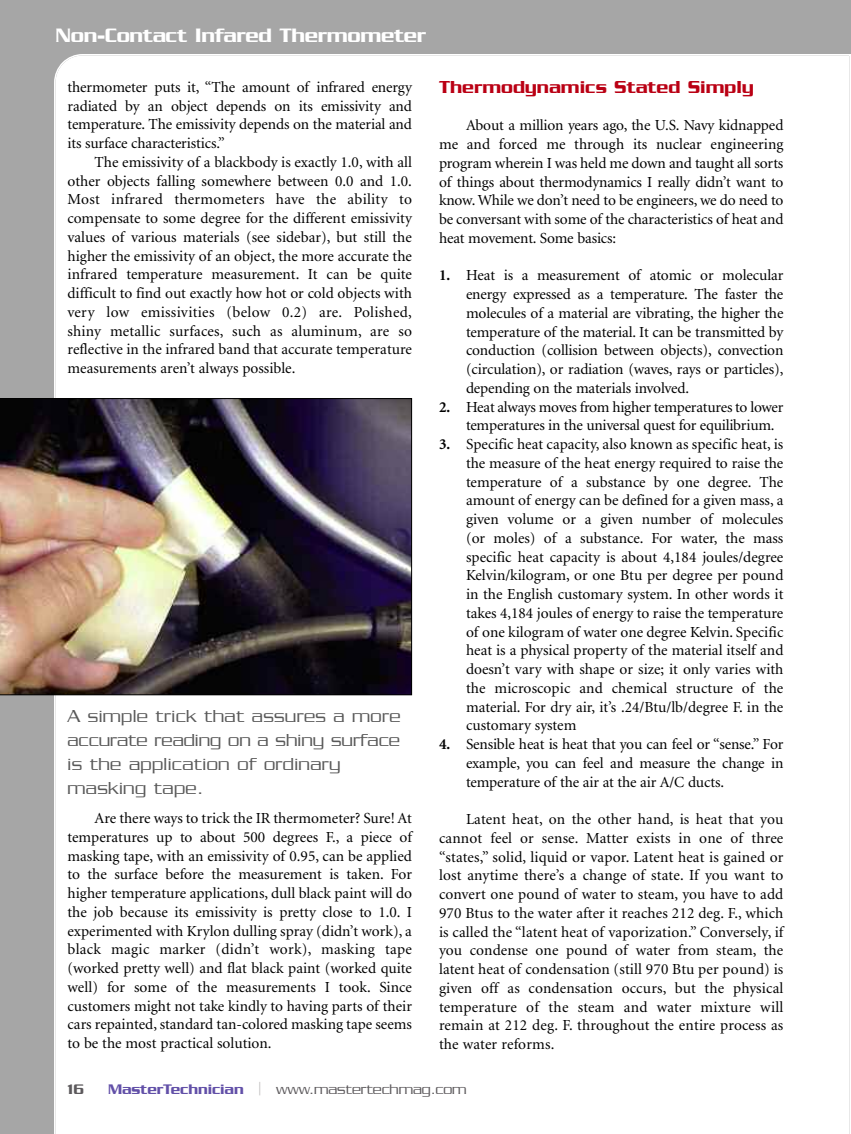
<style>
.page{position:relative;width:851px;height:1134px;background:#fff}
.page>*{position:absolute;margin:0;border:0;box-sizing:border-box;transform-origin:0 0}
.t1{font:500 21px "Serpentine";letter-spacing:-.015em;color:#fff}
.t2{font:300 18.75px/24px "Serpentine";letter-spacing:.02em;color:#595959}
.t3{font:500 18.75px "Serpentine";color:#ba0014}
.t4{font:15.3px/18.8px "Minion";letter-spacing:-.01em;color:#000;text-align:justify}
.t5{font:300 15px "Serpentine";letter-spacing:-.005em;color:#5c595c}
.t6{font:500 15px "Serpentine";color:#5c595c}
.s1{font-weight:700}
.s2{font-weight:500;color:#6250a8}
.s3{font-family:"Minion";font-weight:400;font-size:13.5px;color:#c1bfc0}
</style>
<div class="page">
<div style="left:0;top:0;width:850px;height:1134px;background:#a6a6a6"></div>
<div style="left:54px;top:54px;width:796px;height:1080px;background:#fff"></div>
<img style="left:0;top:398px;width:412px;height:297px">
<h1 class="t1" style="left:56px;top:28px;width:372px">Non-Contact Infared Thermometer</h1>
<p class="t4" style="left:67px;top:79px;width:346px">thermometer puts it, “The amount of infrared energy radiated by an object depends on its emissivity and temperature. The emissivity depends on the material and its surface characteristics.”</p>
<p class="t4" style="left:68px;top:154px;width:346px;text-indent:27px">The emissivity of a blackbody is exactly 1.0, with all other objects falling somewhere between 0.0 and 1.0.<br>Most infrared thermometers have the ability to compensate to some degree for the different emissivity values of various materials (see sidebar), but still the higher the emissivity of an object, the more accurate the infrared temperature measurement. It can be quite difficult to find out exactly how hot or cold objects with very low emissivities (below 0.2) are. Polished, shiny metallic surfaces, such as aluminum, are so reflective in the infrared band that accurate temperature measurements aren’t always possible.</p>
<p class="t2" style="left:67px;top:706px;width:334px">A simple trick that assures a more accurate reading on a shiny surface is the application of ordinary masking tape.</p>
<p class="t4" style="left:68px;top:810px;width:346px;text-indent:27px">Are there ways to trick the IR thermometer? Sure! At temperatures up to about 500 degrees F., a piece of masking tape, with an emissivity of 0.95, can be applied to the surface before the measurement is taken. For higher temperature applications, dull black paint will do the job because its emissivity is pretty close to 1.0. I experimented with Krylon dulling spray (didn’t work), a black magic marker (didn’t work), masking tape (worked pretty well) and flat black paint (worked quite well) for some of the measurements I took. Since customers might not take kindly to having parts of their cars repainted, standard tan-colored masking tape seems to be the most practical solution.</p>
<p class="t3" style="left:439px;top:81px;width:316px">Thermodynamics Stated Simply</p>
<p class="t4" style="left:439px;top:117px;width:346px;text-indent:27px">About a million years ago, the U.S. Navy kidnapped me and forced me through its nuclear engineering program wherein I was held me down and taught all sorts of things about thermodynamics I really didn’t want to know. While we don’t need to be engineers, we do need to be conversant with some of the characteristics of heat and heat movement. Some basics:</p>
<p class="t4" style="left:466px;top:267px;width:319px;text-indent:-27px"><span class="s1">1.</span> Heat is a measurement of atomic or molecular energy expressed as a temperature. The faster the molecules of a material are vibrating, the higher the temperature of the material. It can be transmitted by conduction (collision between objects), convection (circulation), or radiation (waves, rays or particles), depending on the materials involved.</p>
<p class="t4" style="left:466px;top:399px;width:319px;text-indent:-27px"><span class="s1">2.</span> Heat always moves from higher temperatures to lower temperatures in the universal quest for equilibrium.</p>
<p class="t4" style="left:466px;top:436px;width:319px;text-indent:-27px"><span class="s1">3.</span> Specific heat capacity, also known as specific heat, is the measure of the heat energy required to raise the temperature of a substance by one degree. The amount of energy can be defined for a given mass, a given volume or a given number of molecules (or moles) of a substance. For water, the mass specific heat capacity is about 4,184 joules/degree Kelvin/kilogram, or one Btu per degree per pound in the English customary system. In other words it takes 4,184 joules of energy to raise the temperature of one kilogram of water one degree Kelvin. Specific heat is a physical property of the material itself and doesn’t vary with shape or size; it only varies with the microscopic and chemical structure of the material. For dry air, it’s .24/Btu/lb/degree F. in the customary system</p>
<p class="t4" style="left:466px;top:736px;width:319px;text-indent:-27px"><span class="s1">4.</span> Sensible heat is heat that you can feel or “sense.” For example, you can feel and measure the change in temperature of the air at the air A/C ducts.</p>
<p class="t4" style="left:439px;top:811px;width:346px;text-indent:27px">Latent heat, on the other hand, is heat that you cannot feel or sense. Matter exists in one of three “states,” solid, liquid or vapor. Latent heat is gained or lost anytime there’s a change of state. If you want to convert one pound of water to steam, you have to add 970 Btus to the water after it reaches 212 deg. F., which is called the “latent heat of vaporization.” Conversely, if you condense one pound of water from steam, the latent heat of condensation (still 970 Btu per pound) is given off as condensation occurs, but the physical temperature of the steam and water mixture will remain at 212 deg. F. throughout the entire process as the water reforms.</p>
<p class="t6" style="left:68px;top:1084px;width:18px">16</p>
<p class="t5" style="left:108px;top:1084px;width:360px"><span class="s2">MasterTechnician</span> <span class="s3">|</span> www.mastertechmag.com</p>
</div>
